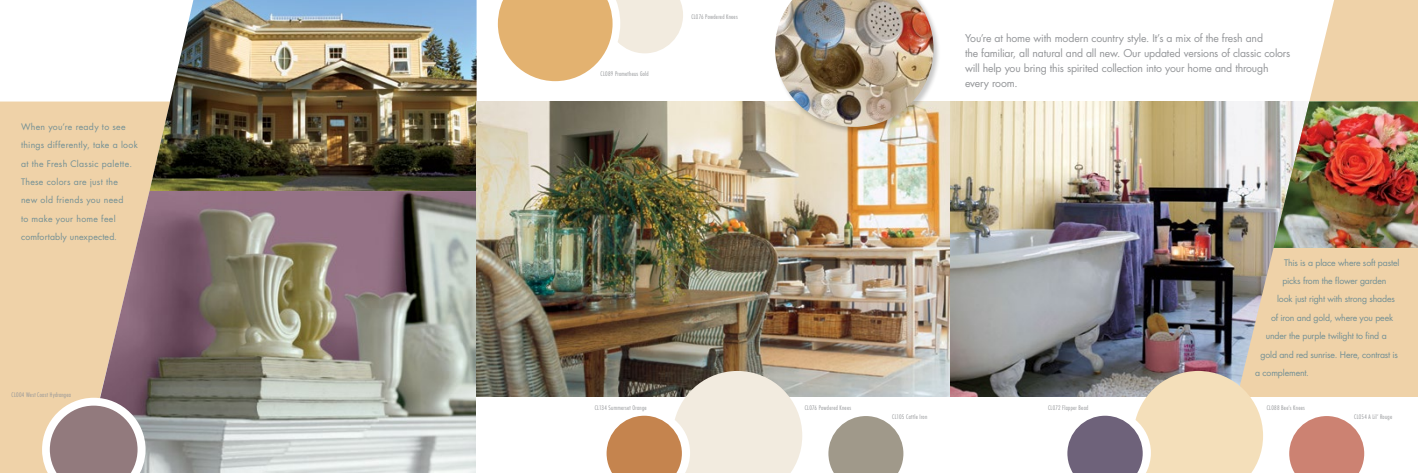
<style>
.page{position:relative;width:1418px;height:473px;background:#fff}
.page>*{position:absolute;margin:0;border:0;box-sizing:border-box;transform-origin:0 0}
.t1{font:10.5px/14.9px "Futura";letter-spacing:-.02em;color:#939598}
.t2{font:8.75px "Futura";letter-spacing:-.01em;color:#739095}
.t3{font:8.75px/18.4px "Futura";letter-spacing:.03em;color:#739095}
.t4{font:300 condensed 6.12px "Futura";letter-spacing:.05em;color:#939598}
</style>
<div class="page">
<img style="left:949px;top:101px;width:269px;height:296px">
<svg style="left:1218px;top:0;width:199px;height:397px;fill:#efd2a8"></svg>
<img style="left:1273px;top:101px;width:145px;height:147px">
<div style="left:0;top:101px;width:149px;height:371px;background:#efd2a8"></div>
<div style="left:82px;top:190px;width:12px;height:203px;background:#efd2a8"></div>
<img style="left:94px;top:190px;width:382px;height:282px">
<img style="left:149px;top:0;width:327px;height:191px">
<img style="left:476px;top:101px;width:473px;height:296px">
<div style="left:773px;top:0;width:167px;height:134px;background:#000;opacity:.22"></div>
<img style="left:775px;top:0;width:158px;height:127px">
<svg style="left:38px;top:393px;width:111px;height:79px"></svg>
<svg style="left:498px;top:0;width:185px;height:81px"></svg>
<svg style="left:828px;top:416px;width:75px;height:56px;background:#afa99c"></svg>
<svg style="left:606px;top:371px;width:196px;height:101px;background:#d3c3b2"></svg>
<svg style="left:1289px;top:416px;width:75px;height:56px;background:#d49588"></svg>
<svg style="left:1067px;top:371px;width:196px;height:101px;background:#ccbeaf"></svg>
<p class="t3" style="left:21px;top:117px;width:118px">When you’re ready to see things differently, take a look at the Fresh Classic palette.<br>These colors are just the<br>new old friends you need<br>to make your home feel comfortably unexpected.</p>
<p class="t4" style="left:12px;top:390px;width:61px">CL004 West Coast Hydrangea</p>
<p class="t4" style="left:600px;top:70px;width:50px">CL089 Prometheus Gold</p>
<p class="t4" style="left:691px;top:13px;width:48px">CL076 Powdered Knees</p>
<p class="t1" style="left:965px;top:31px;width:327px">You’re at home with modern country style. It’s a mix of the fresh and<br>the familiar, all natural and all new. Our updated versions of classic colors will help you bring this spirited collection into your home and through every room.</p>
<p class="t4" style="left:595px;top:404px;width:53px">CL134 Summerset Orange</p>
<p class="t4" style="left:805px;top:404px;width:48px">CL076 Powdered Knees</p>
<p class="t4" style="left:892px;top:412px;width:36px">CL105 Cattle Iron</p>
<p class="t4" style="left:899px;top:412px;width:33px">20 Su er’s Mill</p>
<p class="t4" style="left:1048px;top:404px;width:42px">CL072 Flapper Bead</p>
<p class="t2" style="left:1284px;top:256px;width:117px">This is a place where soft pastel</p>
<p class="t2" style="left:1282px;top:275px;width:105px">picks from the flower garden</p>
<p class="t2" style="left:1277px;top:293px;width:119px">look just right with strong shades</p>
<p class="t2" style="left:1271px;top:311px;width:124px">of iron and gold, where you peek</p>
<p class="t2" style="left:1265px;top:330px;width:122px">under the purple twilight to find a</p>
<p class="t2" style="left:1260px;top:348px;width:139px">gold and red sunrise. Here, contrast is</p>
<p class="t2" style="left:1255px;top:366px;width:55px">a complement.</p>
<p class="t4" style="left:1266px;top:404px;width:40px">CL088 Bee’s Knees</p>
<p class="t4" style="left:1354px;top:412px;width:39px">CL054 A Lil’ Rouge</p>
</div>
